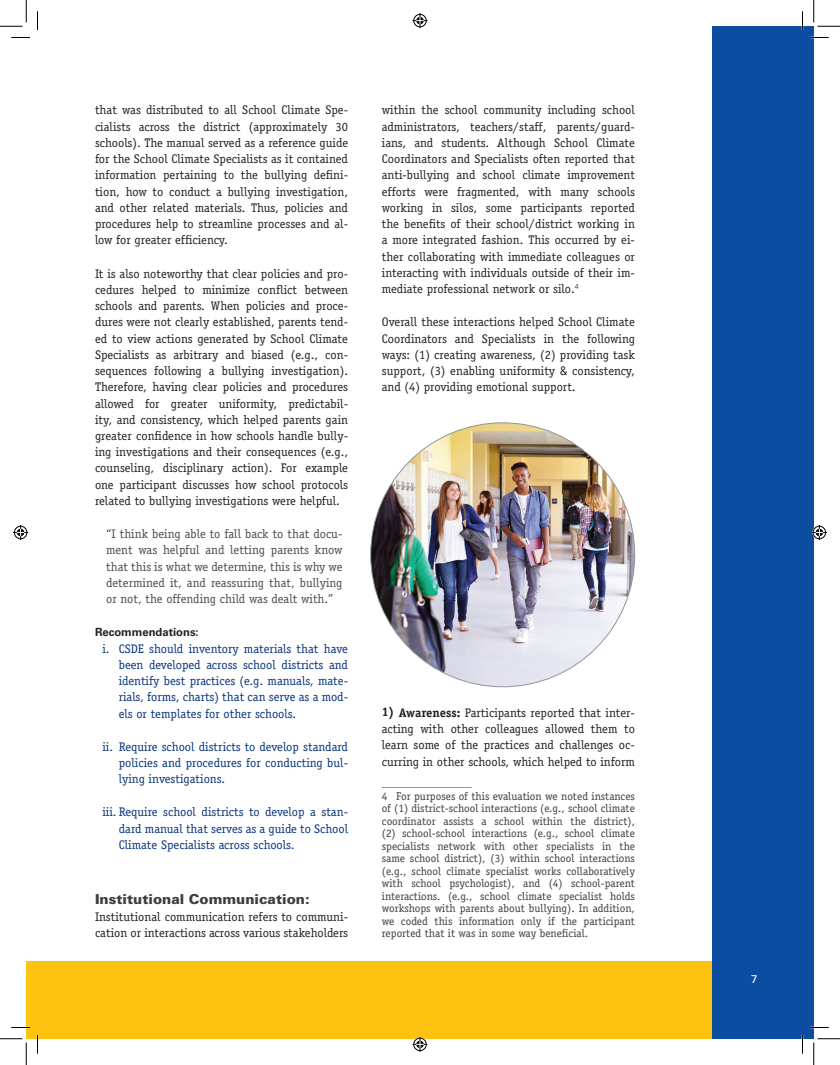
<style>
.page{position:relative;width:840px;height:1065px;background:#fff}
.page>*{position:absolute;margin:0;border:0;box-sizing:border-box;transform-origin:0 0}
.t1{font:900 13.75px "Univers LT Std";color:#3e3e3f}
.t2{font:12.5px/16.2px "Officina Serif";color:#231f20;text-align:justify}
.t3{font:12.5px/16.2px "Officina Serif";color:#08357c;text-align:justify}
.t4{font:12.5px/16.2px "Officina Serif";color:#4b4c4d;text-align:justify}
.t5{font:11.25px/12.5px "Officina Serif";color:#3e3e3f;text-align:justify}
.t6{font:700 11.25px "Univers LT Std";color:#231f20}
.t7{font:11.25px "Univers LT Std";color:#fff}
.s1{font-weight:700}
</style>
<div class="page">
<div style="left:26px;top:961px;width:788px;height:78px;background:#fec210"></div>
<div style="left:712px;top:26px;width:102px;height:1013px;background:#0d4da1"></div>
<hr style="left:382px;top:787px;width:90px;height:1px;background:#939598">
<img style="left:371px;top:423px;width:264px;height:264px;border-radius:132px">
<svg style="left:11px;top:37px;width:19px;height:1px"></svg>
<svg style="left:810px;top:37px;width:19px;height:1px"></svg>
<svg style="left:11px;top:1027px;width:19px;height:1px"></svg>
<svg style="left:810px;top:1027px;width:19px;height:1px"></svg>
<svg style="left:37px;top:11px;width:1px;height:19px"></svg>
<svg style="left:37px;top:1035px;width:1px;height:19px"></svg>
<svg style="left:802px;top:11px;width:1px;height:19px"></svg>
<svg style="left:802px;top:1035px;width:1px;height:19px"></svg>
<svg style="left:0;top:0;width:27px;height:27px"></svg>
<svg style="left:0;top:1039px;width:27px;height:26px"></svg>
<svg style="left:814px;top:0;width:26px;height:27px"></svg>
<svg style="left:814px;top:1039px;width:26px;height:26px"></svg>
<svg style="left:412px;top:13px;width:16px;height:15px"></svg>
<svg style="left:412px;top:1037px;width:16px;height:15px"></svg>
<svg style="left:13px;top:525px;width:15px;height:15px"></svg>
<svg style="left:812px;top:525px;width:15px;height:15px"></svg>
<p class="t2" style="left:95px;top:102px;width:255px">that was distributed to all School Climate Spe&shy;cialists across the district (approximately 30 schools). The manual served as a reference guide for the School Climate Specialists as it contained information pertaining to the bullying defini&shy;tion, how to conduct a bullying investigation, and other related materials. Thus, policies and procedures help to streamline processes and al&shy;low for greater efficiency.</p>
<p class="t2" style="left:95px;top:265px;width:255px">It is also noteworthy that clear policies and pro&shy;cedures helped to minimize conflict between schools and parents. When policies and proce&shy;dures were not clearly established, parents tend&shy;ed to view actions generated by School Climate Specialists as arbitrary and biased (e.g., con&shy;sequences following a bullying investigation).<br>Therefore, having clear policies and procedures allowed for greater uniformity, predictabil&shy;ity, and consistency, which helped parents gain greater confidence in how schools handle bully&shy;ing investigations and their consequences (e.g., counseling, disciplinary action). For example one participant discusses how school protocols related to bullying investigations were helpful.</p>
<p class="t4" style="left:106px;top:526px;width:238px">“I think being able to fall back to that docu&shy;ment was helpful and letting parents know that this is what we determine, this is why we determined it, and reassuring that, bullying or not, the offending child was dealt with.”</p>
<p class="t6" style="left:95px;top:626px;width:105px">Recommendations:</p>
<p class="t3" style="left:119px;top:640px;width:231px;text-indent:-16px">i. CSDE should inventory materials that have been developed across school districts and identify best practices (e.g. manuals, mate&shy;rials, forms, charts) that can serve as a mod&shy;els or templates for other schools.</p>
<p class="t3" style="left:119px;top:738px;width:231px;text-indent:-16px">ii. Require school districts to develop standard policies and procedures for conducting bul&shy;lying investigations.</p>
<p class="t3" style="left:119px;top:804px;width:231px;text-indent:-16px">iii. Require school districts to develop a stan&shy;dard manual that serves as a guide to School Climate Specialists across schools.</p>
<p class="t1" style="left:95px;top:891px;width:216px">Institutional Communication:</p>
<p class="t2" style="left:95px;top:908px;width:255px">Institutional communication refers to communi&shy;cation or interactions across various stakeholders</p>
<p class="t2" style="left:382px;top:102px;width:255px">within the school community including school administrators, teachers/staff, parents/guard&shy;ians, and students. Although School Climate Coordinators and Specialists often reported that anti-bullying and school climate improvement efforts were fragmented, with many schools working in silos, some participants reported the benefits of their school/district working in a more integrated fashion. This occurred by ei&shy;ther collaborating with immediate colleagues or interacting with individuals outside of their im&shy;mediate professional network or silo.<sup>4</sup></p>
<p class="t2" style="left:382px;top:314px;width:255px">Overall these interactions helped School Climate Coordinators and Specialists in the following ways: (1) creating awareness, (2) providing task support, (3) enabling uniformity &amp; consistency, and (4) providing emotional support.</p>
<p class="t2" style="left:382px;top:705px;width:255px"><span class="s1">1) Awareness:</span> Participants reported that inter&shy;acting with other colleagues allowed them to learn some of the practices and challenges oc&shy;curring in other schools, which helped to inform</p>
<p class="t5" style="left:382px;top:790px;width:255px">4 For purposes of this evaluation we noted instances of (1) district-school interactions (e.g., school climate coordinator assists a school within the district), (2) school-school interactions (e.g., school climate specialists network with other specialists in the same school district), (3) within school interactions (e.g., school climate specialist works collaboratively with school psychologist), and (4) school-parent interactions. (e.g., school climate specialist holds workshops with parents about bullying). In addition, we coded this information only if the participant reported that it was in some way beneficial.</p>
<p class="t7" style="left:751px;top:972px;width:8px">7</p>
</div>
